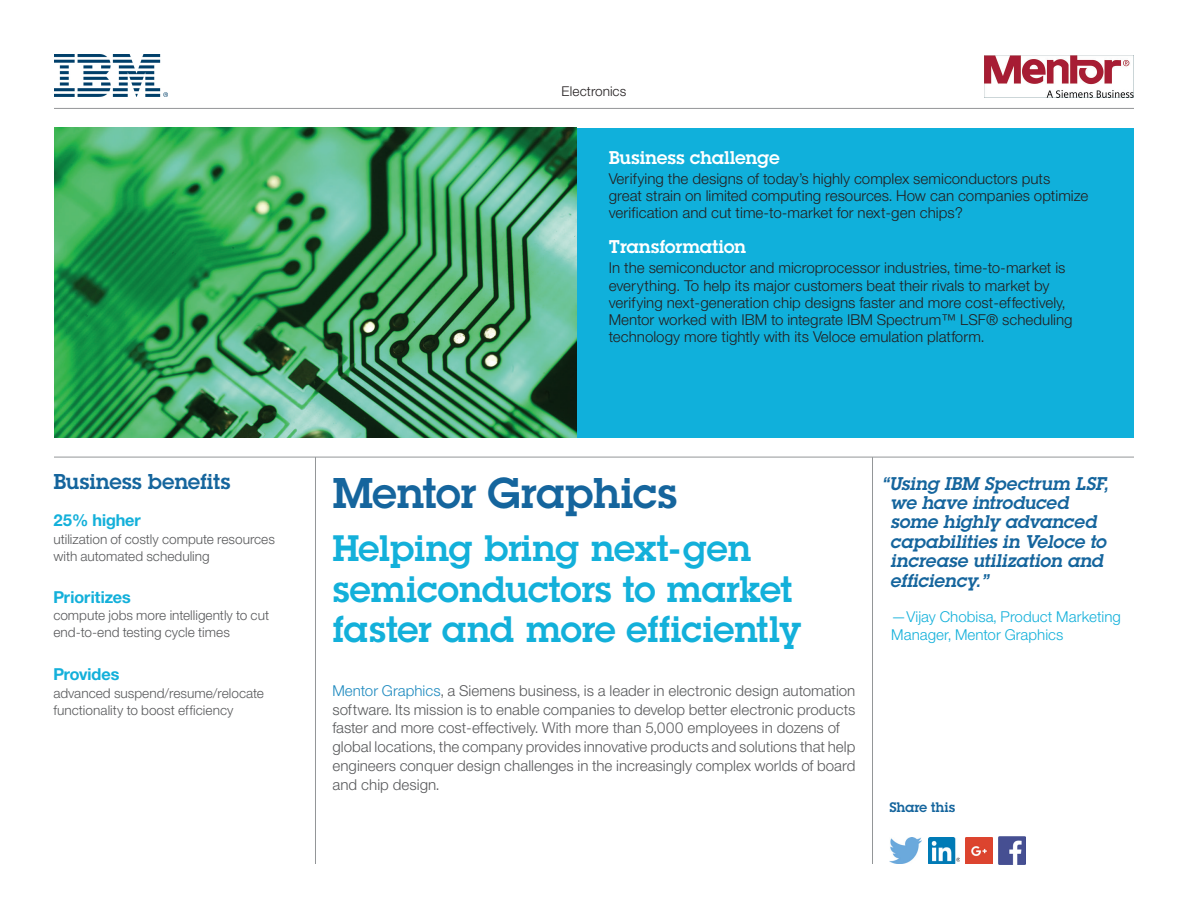
<style>
.page{position:relative;width:1188px;height:918px;background:#fff}
.page>*{position:absolute;margin:0;border:0;box-sizing:border-box;transform-origin:0 0}
.t1{font:42px "Lubalin Demifor IBM";color:#15659d}
.t2{font:36px/40.5px "Lubalin Demifor IBM";color:#13b0da}
.t3{font:21px "Lubalin Demifor IBM";color:#15659d}
.t4{font:18px/19.5px "Lubalin Demi Italicfor IBM";color:#15659d}
.t5{font:18px "Lubalin Demifor IBM";color:#fff}
.t6{font:16.5px "Helv Neue Boldfor IBM";color:#13b0da}
.t7{font:15px/17.2px "Helv Neue Lightfor IBM";color:#231f20}
.t8{font:15px/18.8px "Helv Neue Lightfor IBM";color:#58595b}
.t9{font:15px/18px "Helv Neue Lightfor IBM";color:#13b0da}
.t10{font:13.5px/17.2px "Helv Neue Lightfor IBM";color:#58595b}
.t11{font:13.5px "Helv Neue Lightfor IBM";color:#231f20}
.t12{font:13.5px "Lubalin Demifor IBM";color:#15659d}
.s1{color:#1e8abf}
</style>
<div class="page">
<hr style="left:315px;top:457px;width:1px;height:407px;background:#939698">
<hr style="left:872px;top:457px;width:1px;height:407px;background:#939698">
<hr style="left:54px;top:108px;width:1080px;height:1px;background:#939698">
<hr style="left:54px;top:457px;width:1080px;height:1px;background:#939698">
<div style="left:577px;top:128px;width:557px;height:310px;background:#10b0db"></div>
<img style="left:985px;top:55px;width:149px;height:43px">
<img style="left:54px;top:128px;width:523px;height:310px">
<img style="left:889px;top:838px;width:33px;height:26px">
<img style="left:928px;top:837px;width:31px;height:27px">
<img style="left:966px;top:837px;width:27px;height:27px">
<img style="left:999px;top:837px;width:27px;height:27px">
<img style="left:54px;top:54px;width:113px;height:42px">
<h3 class="t3" style="left:53px;top:467px;width:179px">Business benefits</h3>
<p class="t6" style="left:53px;top:509px;width:89px">25% higher</p>
<p class="t10" style="left:53px;top:530px;width:223px">utilization of costly compute resources with automated scheduling</p>
<p class="t6" style="left:53px;top:587px;width:79px">Prioritizes</p>
<p class="t10" style="left:53px;top:606px;width:217px">compute jobs more intelligently to cut end-to-end testing cycle times</p>
<p class="t6" style="left:53px;top:663px;width:67px">Provides</p>
<p class="t10" style="left:53px;top:684px;width:212px">advanced suspend/resume/relocate functionality to boost efficiency</p>
<p class="t11" style="left:562px;top:83px;width:66px">Electronics</p>
<p class="t5" style="left:609px;top:145px;width:172px">Business challenge</p>
<p class="t7" style="left:609px;top:169px;width:481px">Verifying the designs of today’s highly complex semiconductors puts<br>great strain on limited computing resources. How can companies optimize verification and cut time-to-market for next-gen chips?</p>
<p class="t5" style="left:609px;top:235px;width:139px">Transformation</p>
<p class="t7" style="left:609px;top:259px;width:465px">In the semiconductor and microprocessor industries, time-to-market is everything. To help its major customers beat their rivals to market by verifying next-generation chip designs faster and more cost-effectively, Mentor worked with IBM to integrate IBM Spectrum™ LSF® scheduling technology more tightly with its Veloce emulation platform.</p>
<h1 class="t1" style="left:333px;top:465px;width:346px">Mentor Graphics</h1>
<h2 class="t2" style="left:333px;top:528px;width:471px">Helping bring next-gen semiconductors to market faster and more efficiently</h2>
<p class="t8" style="left:333px;top:681px;width:525px"><span class="s1">Mentor Graphics</span>, a Siemens business, is a leader in electronic design automation software. Its mission is to enable companies to develop better electronic products faster and more cost-effectively. With more than 5,000 employees in dozens of global locations, the company provides innovative products and solutions that help engineers conquer design challenges in the increasingly complex worlds of board and chip design.</p>
<p class="t4" style="left:891px;top:473px;width:220px;text-indent:-8px">“Using IBM Spectrum LSF, we have introduced some highly advanced capabilities in Veloce to increase utilization and efficiency.”</p>
<p class="t9" style="left:891px;top:607px;width:231px">—Vijay Chobisa, Product Marketing<br>Manager, Mentor Graphics</p>
<p class="t12" style="left:890px;top:798px;width:67px">Share this</p>
</div>
